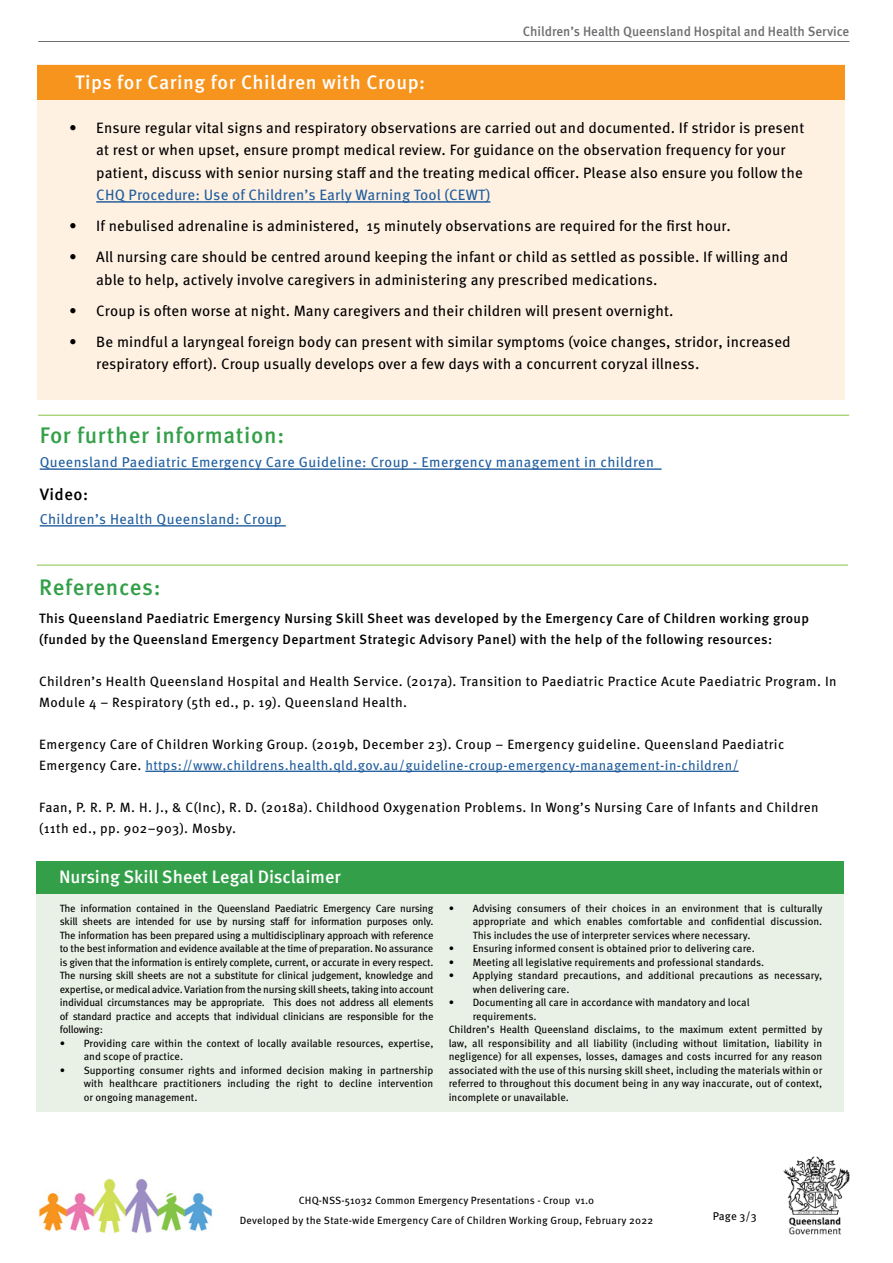
<style>
.page{position:relative;width:893px;height:1263px;background:#fff}
.page>*{position:absolute;margin:0;border:0;box-sizing:border-box;transform-origin:0 0}
.t1{font:500 22.5px "Meta OT";letter-spacing:.03em;color:#33a049}
.t2{font:500 19.5px "Meta OT";letter-spacing:.03em;color:#fff}
.t3{font:500 18px "Meta OT";color:#fff}
.t4{font:500 16.5px "Meta OT";letter-spacing:.03em;color:#000}
.t5{font:15px/22.5px "Meta OT";letter-spacing:.01em;color:#000}
.t6{font:15px "Meta OT";letter-spacing:.01em;color:#215e9e}
.t7{font:14.25px "Meta OT";letter-spacing:.03em;color:#215e9e}
.t8{font:13.5px/21px "Meta OT";letter-spacing:.03em;color:#000}
.t9{font:500 13.5px/21px "Meta OT";letter-spacing:.03em;color:#000}
.t10{font:500 13.5px "Meta OT";color:#6d6e71;scale:.96 1}
.t11{font:11.25px "Meta OT";color:#000}
.t12{font:10.5px/13.5px "Meta OT";color:#000;text-align:justify}
.s1{color:#215e9e}
</style>
<div class="page">
<hr style="left:38px;top:41px;width:811px;height:1px;background:#6d6e71">
<hr style="left:145px;top:771px;width:594px;height:1px;background:#215e9e">
<hr style="left:37px;top:565px;width:811px;height:1px;background:#85c446">
<div style="left:37px;top:64px;width:808px;height:336px;background:#fff1e2"></div>
<div style="left:37px;top:66px;width:808px;height:34px;background:#f7941e"></div>
<hr style="left:96px;top:201px;width:394px;height:2px;background:#215e9e">
<hr style="left:38px;top:415px;width:811px;height:1px;background:#85c446">
<hr style="left:40px;top:468px;width:622px;height:2px;background:#215e9e">
<hr style="left:40px;top:525px;width:246px;height:1px;background:#215e9e">
<div style="left:37px;top:870px;width:807px;height:242px;background:#e9f0e5"></div>
<div style="left:37px;top:861px;width:807px;height:32px;background:#33a049"></div>
<img style="left:38px;top:1178px;width:175px;height:55px">
<img style="left:783px;top:1156px;width:67px;height:79px">
<p class="t10" style="left:523px;top:23px;width:342px">Children’s Health Queensland Hospital and Health Service</p>
<h2 class="t2" style="left:75px;top:70px;width:352px">Tips for Caring for Children with Croup:</h2>
<p class="t5" style="left:96px;top:116px;width:710px;text-indent:-27px">• Ensure regular vital signs and respiratory observations are carried out and documented. If stridor is present at rest or when upset, ensure prompt medical review. For guidance on the observation frequency for your patient, discuss with senior nursing staff and the treating medical officer. Please also ensure you follow the</p>
<h3 class="t6" style="left:96px;top:186px;width:396px">CHQ Procedure: Use of Children’s Early Warning Tool (CEWT)</h3>
<h3 class="t5" style="left:69px;top:215px;width:663px">• If nebulised adrenaline is administered, 15 minutely observations are required for the first hour.</h3>
<h3 class="t5" style="left:96px;top:246px;width:693px;text-indent:-27px">• All nursing care should be centred around keeping the infant or child as settled as possible. If willing and able to help, actively involve caregivers in administering any prescribed medications.</h3>
<h3 class="t5" style="left:69px;top:299px;width:606px">• Croup is often worse at night. Many caregivers and their children will present overnight.</h3>
<h3 class="t5" style="left:96px;top:330px;width:696px;text-indent:-27px">• Be mindful a laryngeal foreign body can present with similar symptoms (voice changes, stridor, increased respiratory effort). Croup usually develops over a few days with a concurrent coryzal illness.</h3>
<h1 class="t1" style="left:40px;top:422px;width:246px">For further information:</h1>
<h3 class="t7" style="left:40px;top:454px;width:616px">Queensland Paediatric Emergency Care Guideline: Croup - Emergency management in children</h3>
<h3 class="t4" style="left:40px;top:484px;width:50px">Video:</h3>
<h3 class="t7" style="left:40px;top:510px;width:244px">Children’s Health Queensland: Croup</h3>
<h1 class="t1" style="left:39px;top:573px;width:123px">References:</h1>
<p class="t9" style="left:39px;top:608px;width:771px">This Queensland Paediatric Emergency Nursing Skill Sheet was developed by the Emergency Care of Children working group (funded by the Queensland Emergency Department Strategic Advisory Panel) with the help of the following resources:</p>
<p class="t8" style="left:39px;top:671px;width:799px">Children’s Health Queensland Hospital and Health Service. (2017a). Transition to Paediatric Practice Acute Paediatric Program. In<br>Module 4 – Respiratory (5th ed., p. 19). Queensland Health.</p>
<p class="t8" style="left:39px;top:734px;width:747px">Emergency Care of Children Working Group. (2019b, December 23). Croup – Emergency guideline. Queensland Paediatric<br>Emergency Care. <span class="s1">https://www.childrens.health.qld.gov.au/guideline-croup-emergency-management-in-children/</span></p>
<p class="t8" style="left:39px;top:797px;width:781px">Faan, P. R. P. M. H. J., &amp; C(Inc), R. D. (2018a). Childhood Oxygenation Problems. In Wong’s Nursing Care of Infants and Children (11th ed., pp. 902–903). Mosby.</p>
<h3 class="t3" style="left:59px;top:866px;width:283px">Nursing Skill Sheet Legal Disclaimer</h3>
<p class="t12" style="left:60px;top:901px;width:375px">The information contained in the Queensland Paediatric Emergency Care nursing skill sheets are intended for use by nursing staff for information purposes only.<br>The information has been prepared using a multidisciplinary approach with reference to the best information and evidence available at the time of preparation. No assurance is given that the information is entirely complete, current, or accurate in every respect.<br>The nursing skill sheets are not a substitute for clinical judgement, knowledge and expertise, or medical advice. Variation from the nursing skill sheets, taking into account individual circumstances may be appropriate. This does not address all elements of standard practice and accepts that individual clinicians are responsible for the following:</p>
<p class="t12" style="left:84px;top:1036px;width:351px;text-indent:-24px">• Providing care within the context of locally available resources, expertise, and scope of practice.</p>
<p class="t12" style="left:84px;top:1063px;width:351px;text-indent:-24px">• Supporting consumer rights and informed decision making in partnership with healthcare practitioners including the right to decline intervention or ongoing management.</p>
<p class="t12" style="left:473px;top:901px;width:351px;text-indent:-24px">• Advising consumers of their choices in an environment that is culturally appropriate and which enables comfortable and confidential discussion.<br>This includes the use of interpreter services where necessary.</p>
<p class="t12" style="left:449px;top:942px;width:308px">• Ensuring informed consent is obtained prior to delivering care.</p>
<p class="t12" style="left:449px;top:955px;width:317px">• Meeting all legislative requirements and professional standards.</p>
<p class="t12" style="left:473px;top:969px;width:351px;text-indent:-24px">• Applying standard precautions, and additional precautions as necessary, when delivering care.</p>
<p class="t12" style="left:449px;top:996px;width:302px">• Documenting all care in accordance with mandatory and local</p>
<p class="t12" style="left:473px;top:1009px;width:65px">requirements.</p>
<p class="t12" style="left:449px;top:1023px;width:375px">Children’s Health Queensland disclaims, to the maximum extent permitted by</p>
<p class="t12" style="left:449px;top:1036px;width:375px">law, all responsibility and all liability (including without limitation, liability in</p>
<p class="t12" style="left:449px;top:1050px;width:375px">negligence) for all expenses, losses, damages and costs incurred for any reason</p>
<p class="t12" style="left:449px;top:1063px;width:375px">associated with the use of this nursing skill sheet, including the materials within or</p>
<p class="t12" style="left:449px;top:1077px;width:375px">referred to throughout this document being in any way inaccurate, out of context,</p>
<p class="t12" style="left:449px;top:1090px;width:122px">incomplete or unavailable.</p>
<p class="t12" style="left:240px;top:1190px;width:415px;line-height:20.4px;text-align:center">CHQ-NSS-51032 Common Emergency Presentations - Croup v1.0<br>Developed by the State-wide Emergency Care of Children Working Group, February 2022</p>
<p class="t11" style="left:713px;top:1210px;width:46px">Page 3/3</p>
</div>
